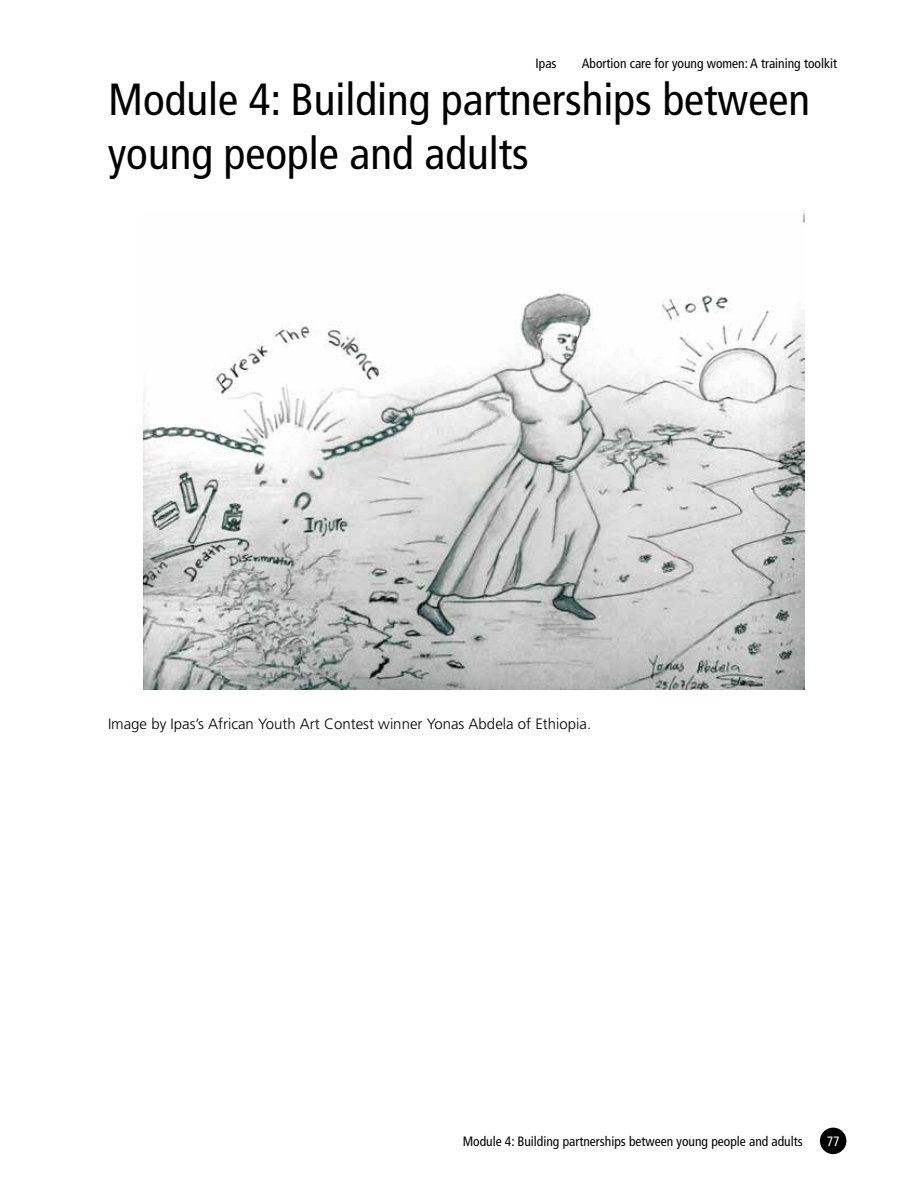
<style>
.page{position:relative;width:918px;height:1188px;background:#fff}
.page>*{position:absolute;margin:0;border:0;box-sizing:border-box;transform-origin:0 0}
.t1{font:condensed 45px/54px "Frutiger";color:#000}
.t2{font:300 15px "Frutiger";color:#000}
.t3{font:condensed 13.5px "Frutiger";color:#000}
.t4{font:condensed 13.5px "Frutiger";color:#fff}
</style>
<div class="page">
<div style="left:820px;top:1128px;width:26px;height:26px;background:#000;border-radius:50%"></div>
<img style="left:144px;top:211px;width:661px;height:479px">
<p class="t3" style="left:536px;top:55px;width:23px">Ipas</p>
<p class="t3" style="left:582px;top:55px;width:257px">Abortion care for young women: A training toolkit</p>
<h1 class="t1" style="left:108px;top:72px;width:704px">Module 4: Building partnerships between young people and adults</h1>
<p class="t2" style="left:108px;top:715px;width:485px">Image by Ipas’s African Youth Art Contest winner Yonas Abdela of Ethiopia.</p>
<p class="t3" style="left:463px;top:1133px;width:342px">Module 4: Building partnerships between young people and adults</p>
<p class="t4" style="left:827px;top:1133px;width:14px">77</p>
</div>
